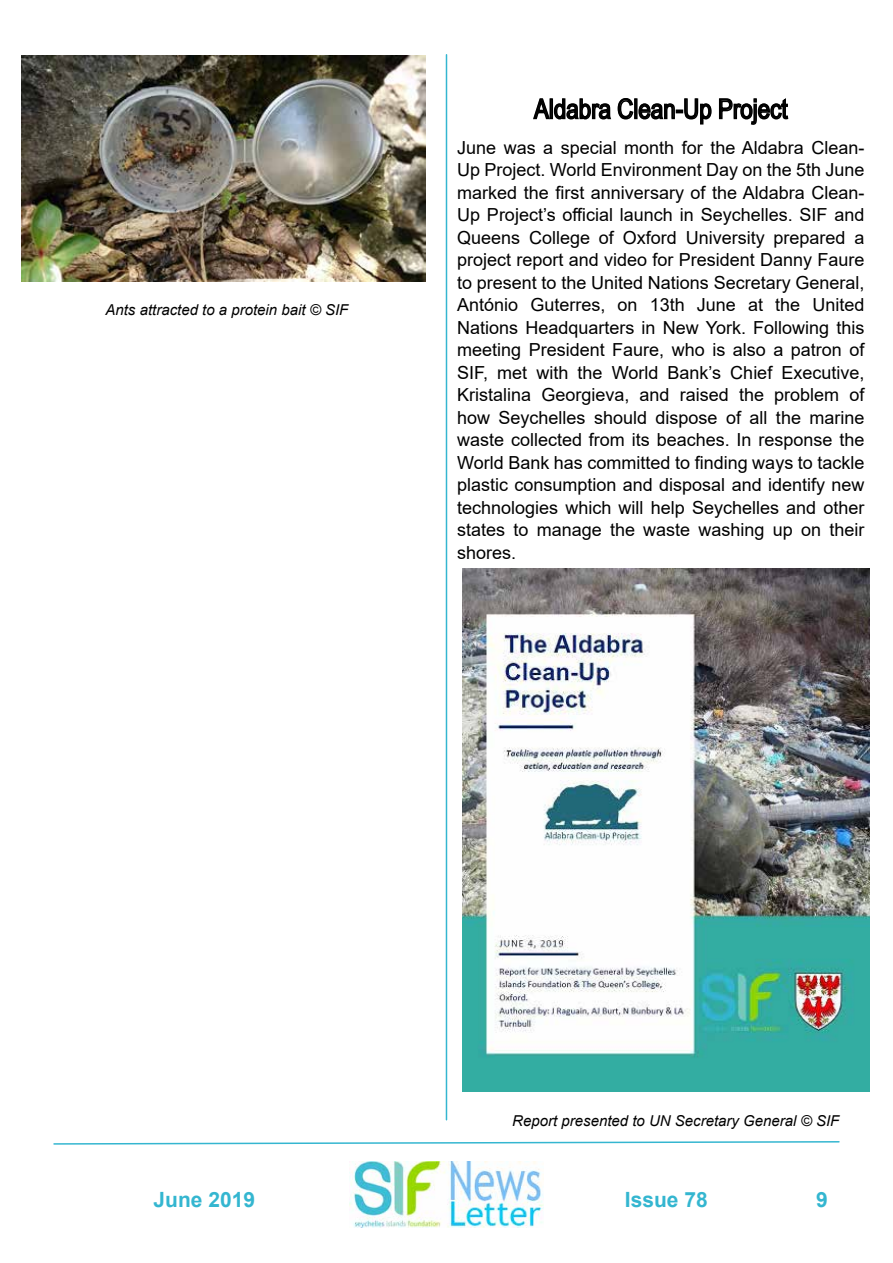
<style>
.page{position:relative;width:893px;height:1263px;background:#fff}
.page>*{position:absolute;margin:0;border:0;box-sizing:border-box;transform-origin:0 0}
.t1{font:27px "Arial Narrow";color:#000}
.t2{font:700 21px "Arial";color:#34b6d0}
.t3{font:18px/22.5px "Arial";color:#000;text-align:justify}
.t4{font:italic 15px "Arial";color:#000}
</style>
<div class="page">
<svg style="left:53px;top:1141px;width:787px;height:4px"></svg>
<img style="left:349px;top:1162px;width:194px;height:65px">
<hr style="left:446px;top:55px;width:1px;height:1065px;background:#34b6d0">
<img style="left:22px;top:55px;width:403px;height:227px">
<img style="left:462px;top:568px;width:408px;height:523px">
<svg style="left:533px;top:98px;width:179px;height:27px"></svg>
<svg style="left:719px;top:98px;width:70px;height:27px"></svg>
<p class="t4" style="left:105px;top:300px;width:244px">Ants attracted to a protein bait © SIF</p>
<h1 class="t1" style="left:534px;top:89px;width:255px">Aldabra Clean-Up Project</h1>
<p class="t3" style="left:457px;top:136px;width:409px">June was a special month for the Aldabra Clean-Up Project. World Environment Day on the 5th June marked the first anniversary of the Aldabra Clean-Up Project’s official launch in Seychelles. SIF and Queens College of Oxford University prepared a project report and video for President Danny Faure to present to the United Nations Secretary General, António Guterres, on 13th June at the United Nations Headquarters in New York. Following this meeting President Faure, who is also a patron of SIF, met with the World Bank’s Chief Executive, Kristalina Georgieva, and raised the problem of how Seychelles should dispose of all the marine waste collected from its beaches. In response the World Bank has committed to finding ways to tackle plastic consumption and disposal and identify new technologies which will help Seychelles and other states to manage the waste washing up on their shores.</p>
<p class="t4" style="left:512px;top:1111px;width:329px">Report presented to UN Secretary General © SIF</p>
<p class="t2" style="left:153px;top:1185px;width:103px">June 2019</p>
<p class="t2" style="left:625px;top:1185px;width:84px">Issue 78</p>
<p class="t2" style="left:816px;top:1184px;width:13px">9</p>
</div>
